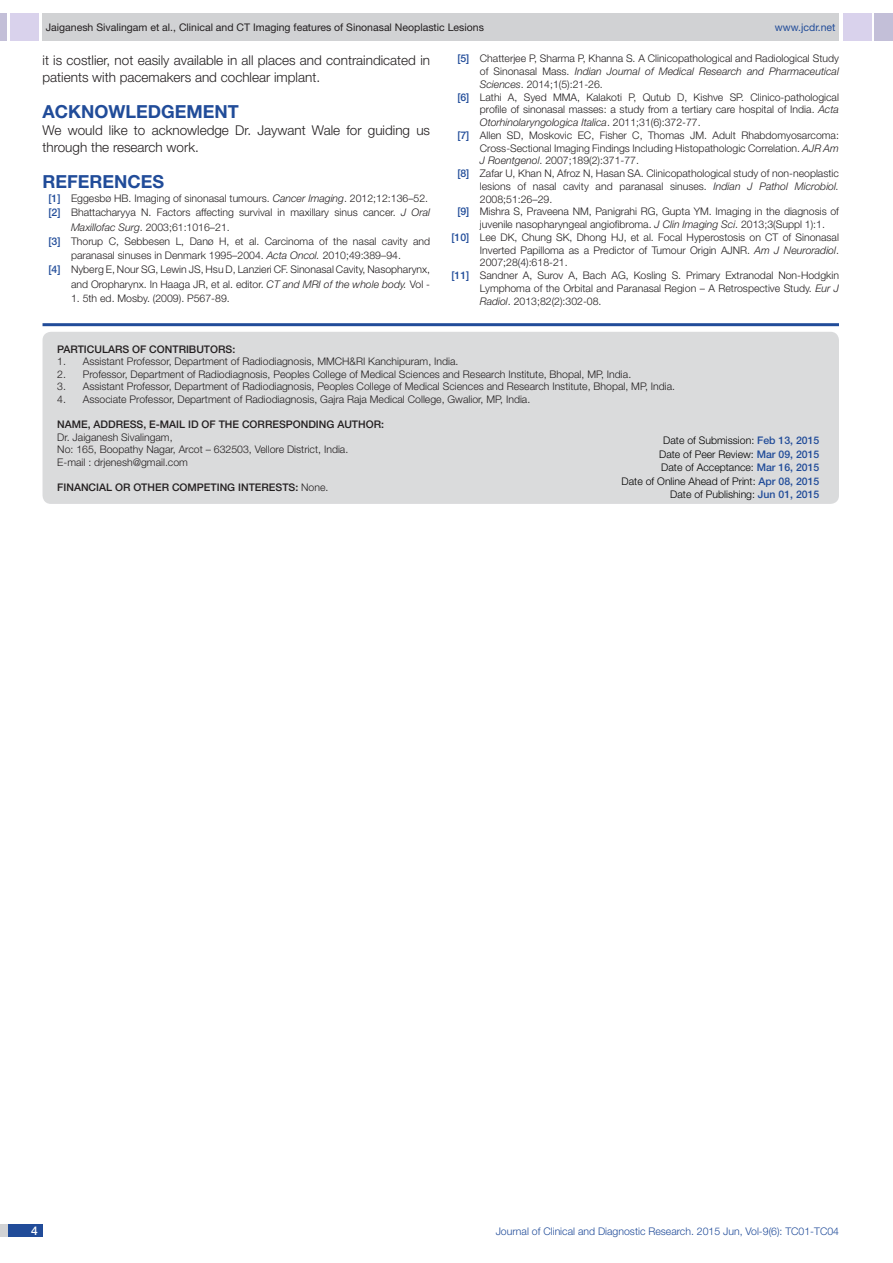
<style>
.page{position:relative;width:893px;height:1263px;background:#fff}
.page>*{position:absolute;margin:0;border:0;box-sizing:border-box;transform-origin:0 0}
.Heading{font:700 18px "Helvetica Neue";color:#214c99}
.Body_text{font:300 13.5px/17.2px "Helvetica Neue";color:#231f20}
.t1{font:500 12px "Helvetica Neue";color:#fff}
.con_particulars{font:300 10.5px "Helvetica Neue";color:#231f20}
.t2{font:300 10.5px "Helvetica Neue";color:#000}
.con_particulars-2{font:500 10.5px "Helvetica Neue";color:#231f20}
.t3{font:italic 300 10.5px "Helvetica Neue";color:#231f20}
.t4{font:10.5px "Helvetica Neue";color:#231f20}
.t5{font:300 10.5px "Helvetica Neue";color:#214c99}
.t6{font:10.5px "Helvetica Neue";color:#214c99}
.s1{font-weight:500;color:#214c99}
.s2{font-style:italic}
.s3{font-style:normal}
.s4{font-weight:300}
</style>
<div class="page">
<div style="left:0;top:13px;width:7px;height:28px;background:#c3bfd8"></div>
<div style="left:10px;top:13px;width:29px;height:28px;background:#d9d2ec"></div>
<div style="left:43px;top:13px;width:796px;height:28px;background:#d1d2d4"></div>
<div style="left:875px;top:13px;width:18px;height:28px;background:#c3bfd8"></div>
<div style="left:843px;top:13px;width:29px;height:28px;background:#d9d2ec"></div>
<div style="left:0;top:1224px;width:43px;height:13px;background:#d1d2d4"></div>
<div style="left:8px;top:1224px;width:35px;height:13px;background:#214c99"></div>
<hr style="left:43px;top:323px;width:796px;height:3px;background:#214c99">
<div style="left:43px;top:332px;width:796px;height:172px;background:#dadbdc;border-radius:9px"></div>
<p class="t4" style="left:46px;top:21px;width:440px">Jaiganesh Sivalingam et al., Clinical and CT Imaging features of Sinonasal Neoplastic Lesions</p>
<p class="t6" style="left:775px;top:21px;width:62px">www.jcdr.net</p>
<p class="Body_text" style="left:43px;top:51px;width:389px">it is costlier, not easily available in all places and contraindicated in patients with pacemakers and cochlear implant.</p>
<p class="Heading" style="left:43px;top:100px;width:146px">ACKNOWLEDGEME</p>
<p class="Heading" style="left:215px;top:100px;width:26px">NT</p>
<p class="Body_text" style="left:43px;top:121px;width:389px">We would like to acknowledge Dr. Jaywant Wale for guiding us through the research work.</p>
<p class="Heading" style="left:43px;top:170px;width:13px">REFE</p>
<p class="Heading" style="left:90px;top:170px;width:76px">RENCES</p>
<p class="con_particulars" style="left:48px;top:192px;width:381px"><span class="s1">[1]</span> Eggesbø HB. Imaging of sinonasal tumours. <span class="s2">Cancer Imaging</span>. 2012;12:136–52.</p>
<p class="con_particulars" style="left:48px;top:206px;width:383px"><span class="s1">[2]</span> Bhattacharyya N. Factors affecting survival in maxillary sinus cancer. <span class="s2">J Oral</span></p>
<p class="con_particulars" style="left:71px;top:220px;width:160px"><span class="s2">Maxillofac Surg</span>. 2003;61:1016–21.</p>
<p class="con_particulars" style="left:48px;top:235px;width:383px"><span class="s1">[3]</span> Thorup C, Sebbesen L, Danø H, et al. Carcinoma of the nasal cavity and</p>
<p class="con_particulars" style="left:71px;top:249px;width:331px">paranasal sinuses in Denmark 1995–2004. <span class="s2">Acta Oncol.</span> 2010;49:389–94.</p>
<p class="con_particulars" style="left:48px;top:263px;width:383px"><span class="s1">[4]</span> Nyberg E, Nour SG, Lewin JS, Hsu D, Lanzieri CF. Sinonasal Cavity, Nasopharynx,</p>
<p class="con_particulars" style="left:71px;top:277px;width:361px">and Oropharynx. In Haaga JR, et al. editor. <span class="s2">CT and MRI of the whole body.</span> Vol -</p>
<p class="con_particulars" style="left:71px;top:292px;width:160px">1. 5th ed. Mosby. (2009). P567-89.</p>
<p class="con_particulars" style="left:457px;top:52px;width:383px"><span class="s1">[5]</span> Chatterjee P, Sharma P, Khanna S. A Clinicopathological and Radiological Study</p>
<p class="t3" style="left:480px;top:65px;width:361px"><span class="s3">of Sinonasal Mass.</span> Indian Journal of Medical Research and Pharmaceutical</p>
<p class="con_particulars" style="left:480px;top:78px;width:124px"><span class="s2">Sciences</span>. 2014;1(5):21-26.</p>
<p class="con_particulars" style="left:457px;top:90px;width:383px"><span class="s1">[6]</span> Lathi A, Syed MMA, Kalakoti P, Qutub D, Kishve SP. Clinico-pathological</p>
<p class="con_particulars" style="left:480px;top:103px;width:361px">profile of sinonasal masses: a study from a tertiary care hospital of India. <span class="s2">Acta</span></p>
<p class="t3" style="left:480px;top:116px;width:222px">Otorhinolaryngologica Italica<span class="s3">. 2011;31(6):372-77.</span></p>
<p class="con_particulars" style="left:457px;top:129px;width:383px"><span class="s1">[7]</span> Allen SD, Moskovic EC, Fisher C, Thomas JM. Adult Rhabdomyosarcoma:</p>
<p class="con_particulars" style="left:480px;top:141px;width:361px">Cross-Sectional Imaging Findings Including Histopathologic Correlation. <span class="s2">AJR Am</span></p>
<p class="con_particulars" style="left:480px;top:154px;width:161px"><span class="s2">J Roentgenol</span>. 2007;189(2):371-77.</p>
<p class="con_particulars" style="left:457px;top:167px;width:383px"><span class="s1">[8]</span> Zafar U, Khan N, Afroz N, Hasan SA. Clinicopathological study of non-neoplastic</p>
<p class="con_particulars" style="left:480px;top:180px;width:361px">lesions of nasal cavity and paranasal sinuses. <span class="s2">Indian J Pathol Microbiol.</span></p>
<p class="con_particulars" style="left:480px;top:192px;width:74px">2008;51:26–29.</p>
<p class="con_particulars" style="left:457px;top:205px;width:383px"><span class="s1">[9]</span> Mishra S, Praveena NM, Panigrahi RG, Gupta YM. Imaging in the diagnosis of</p>
<p class="con_particulars" style="left:480px;top:218px;width:347px">juvenile nasopharyngeal angiofibroma. <span class="s2">J Clin Imaging Sci</span>. 2013;3(Suppl 1):1.</p>
<p class="con_particulars" style="left:451px;top:231px;width:389px"><span class="s1">[10]</span> Lee DK, Chung SK, Dhong HJ, et al. Focal Hyperostosis on CT of Sinonasal</p>
<p class="con_particulars" style="left:480px;top:243px;width:361px">Inverted Papilloma as a Predictor of Tumour Origin AJNR. <span class="s2">Am J Neuroradiol</span>.</p>
<p class="con_particulars" style="left:480px;top:256px;width:89px">2007;28(4):618-21.</p>
<p class="con_particulars" style="left:451px;top:269px;width:389px"><span class="s1">[11]</span> Sandner A, Surov A, Bach AG, Kosling S. Primary Extranodal Non-Hodgkin</p>
<p class="con_particulars" style="left:480px;top:282px;width:361px">Lymphoma of the Orbital and Paranasal Region – A Retrospective Study. <span class="s2">Eur J</span></p>
<p class="con_particulars" style="left:480px;top:295px;width:123px"><span class="s2">Radiol</span>. 2013;82(2):302-08.</p>
<p class="con_particulars-2" style="left:57px;top:342px;width:45px">PARTICULA</p>
<p class="con_particulars-2" style="left:115px;top:342px;width:122px">RS OF CONTRIBUTORS:</p>
<p class="con_particulars" style="left:57px;top:355px;width:403px">1. Assistant Professor, Department of Radiodiagnosis, MMCH&amp;RI Kanchipuram, India.</p>
<p class="con_particulars" style="left:57px;top:368px;width:575px">2. Professor, Department of Radiodiagnosis, Peoples College of Medical Sciences and Research Institute, Bhopal, MP, India.</p>
<p class="con_particulars" style="left:57px;top:380px;width:619px">3. Assistant Professor, Department of Radiodiagnosis, Peoples College of Medical Sciences and Research Institute, Bhopal, MP, India.</p>
<p class="con_particulars" style="left:57px;top:393px;width:475px">4. Associate Professor, Department of Radiodiagnosis, Gajra Raja Medical College, Gwalior, MP, India.</p>
<p class="con_particulars-2" style="left:57px;top:418px;width:9px">NAME</p>
<p class="con_particulars-2" style="left:88px;top:418px;width:15px">, ADD</p>
<p class="con_particulars-2" style="left:116px;top:418px;width:52px">RESS, E-MAIL</p>
<p class="con_particulars-2" style="left:188px;top:418px;width:121px">ID OF THE CORRESPONDING</p>
<p class="con_particulars-2" style="left:337px;top:418px;width:48px">AUTHOR:</p>
<p class="con_particulars" style="left:57px;top:431px;width:117px">Dr. Jaiganesh Sivalingam,</p>
<p class="con_particulars" style="left:57px;top:443px;width:293px">No: 165, Boopathy Nagar, Arcot – 632503, Vellore District, India.</p>
<p class="con_particulars" style="left:57px;top:456px;width:132px">E-mail : drjenesh@gmail.com</p>
<p class="con_particulars-2" style="left:57px;top:481px;width:167px">Financial OR OTHER COMPETING</p>
<p class="con_particulars-2" style="left:238px;top:481px;width:92px">INTERESTS: <span class="s4">None.</span></p>
<p class="t2" style="left:663px;top:434px;width:158px">Date of Submission: <span class="s1">Feb 13, 2015</span></p>
<p class="t2" style="left:659px;top:448px;width:162px">Date of Peer Review: <span class="s1">Mar 09, 2015</span></p>
<p class="t2" style="left:661px;top:461px;width:160px">Date of Acceptance: <span class="s1">Mar 16, 2015</span></p>
<p class="t2" style="left:622px;top:475px;width:199px">Date of Online Ahead of Print: <span class="s1">Apr 08, 2015</span></p>
<p class="t2" style="left:670px;top:488px;width:151px">Date of Publishing: <span class="s1">Jun 01, 2015</span></p>
<p class="t1" style="left:31px;top:1223px;width:8px">4</p>
<p class="t5" style="left:496px;top:1225px;width:345px">Journal of Clinical and Diagnostic Research. 2015 Jun, Vol-9(6): TC01-TC04</p>
</div>
